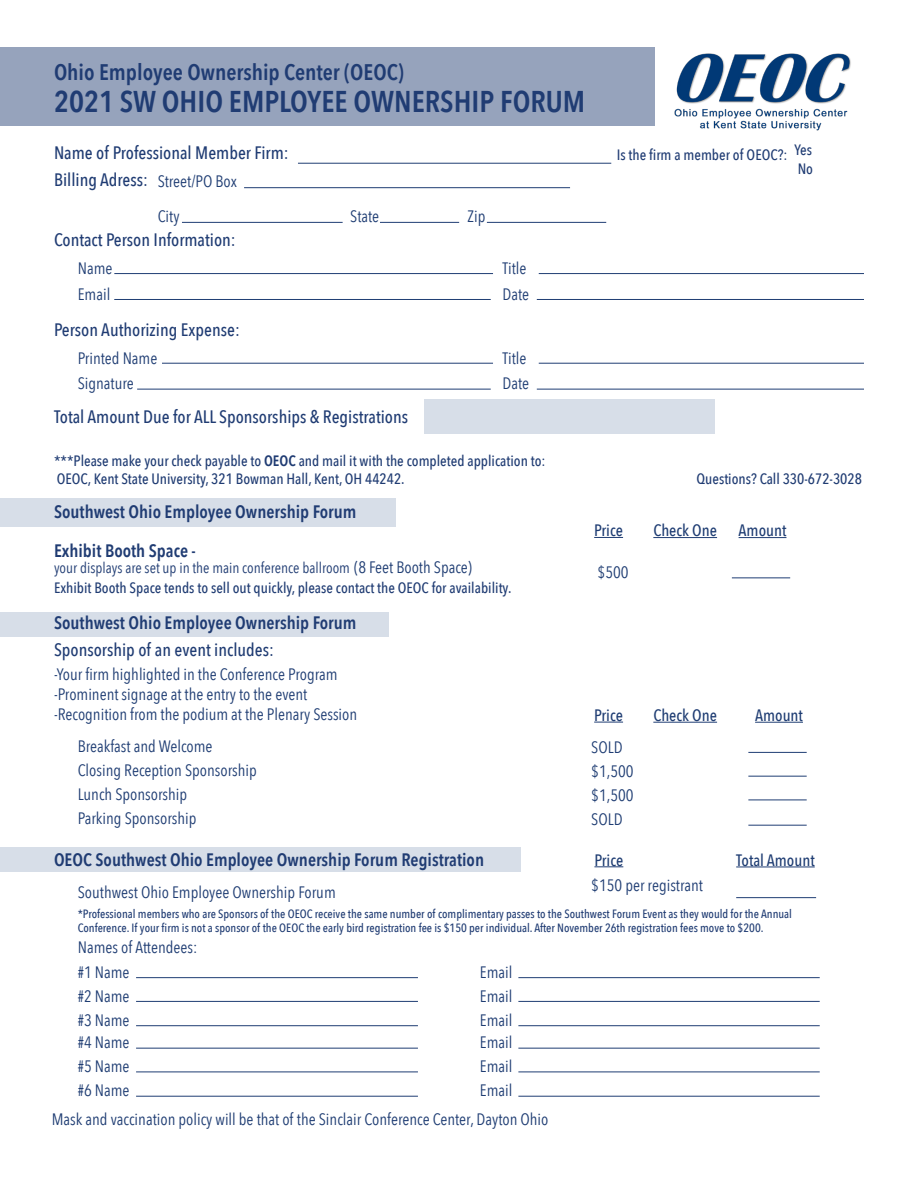
<style>
.page{position:relative;width:918px;height:1188px;background:#fff}
.page>*{position:absolute;margin:0;border:0;box-sizing:border-box;transform-origin:0 0}
.t1{font:600 30px "Avenir Next Condensed";color:#203c73}
.t2{font:600 22.5px "Avenir Next Condensed";color:#203c73}
.t3{font:500 18px "Avenir Next Condensed";color:#203c73}
.t4{font:600 18px "Avenir Next Condensed";color:#203c73}
.t5{font:16.5px/24px "Avenir Next Condensed";color:#1f3d73}
.t6{font:500 16.5px "Avenir Next Condensed";color:#1f3d73}
.t7{font:500 15px/13.8px "Avenir Next Condensed";color:#203c73}
.t8{font:500 12px/14.4px "Avenir Next Condensed";color:#203c73}
.s1{font-weight:400;font-size:16.5px;color:#1f3d73}
.s2{font-weight:600}
.s3{font-weight:400}
</style>
<div class="page">
<div style="left:0;top:847px;width:521px;height:25px;background:#d7dee8"></div>
<div style="left:0;top:499px;width:395px;height:28px;background:#d7dee8"></div>
<div style="left:0;top:47px;width:654px;height:78px;background:#96a3bc"></div>
<hr style="left:298px;top:163px;width:313px;height:1px;background:#1f3d73">
<hr style="left:244px;top:187px;width:326px;height:1px;background:#1f3d73">
<hr style="left:182px;top:222px;width:161px;height:1px;background:#1f3d73">
<hr style="left:380px;top:222px;width:79px;height:1px;background:#1f3d73">
<hr style="left:487px;top:222px;width:119px;height:1px;background:#1f3d73">
<img style="left:674px;top:53px;width:177px;height:78px">
<hr style="left:114px;top:273px;width:379px;height:1px;background:#1f3d73">
<hr style="left:114px;top:299px;width:377px;height:1px;background:#1f3d73">
<hr style="left:539px;top:273px;width:325px;height:1px;background:#1f3d73">
<hr style="left:537px;top:299px;width:327px;height:1px;background:#1f3d73">
<hr style="left:162px;top:363px;width:331px;height:1px;background:#1f3d73">
<hr style="left:137px;top:389px;width:354px;height:1px;background:#1f3d73">
<hr style="left:539px;top:363px;width:325px;height:1px;background:#1f3d73">
<hr style="left:537px;top:389px;width:327px;height:1px;background:#1f3d73">
<div style="left:424px;top:399px;width:291px;height:35px;background:#d7dee8"></div>
<svg style="left:594px;top:537px;width:29px;height:1px"></svg>
<hr style="left:653px;top:537px;width:64px;height:1px;background:#1f3d73">
<hr style="left:739px;top:537px;width:47px;height:1px;background:#1f3d73">
<hr style="left:732px;top:577px;width:58px;height:1px;background:#1f3d73">
<div style="left:0;top:612px;width:389px;height:25px;background:#d7dee8"></div>
<svg style="left:594px;top:722px;width:29px;height:1px"></svg>
<hr style="left:653px;top:722px;width:64px;height:1px;background:#1f3d73">
<hr style="left:755px;top:722px;width:48px;height:1px;background:#1f3d73">
<hr style="left:748px;top:776px;width:59px;height:1px;background:#1f3d73">
<hr style="left:748px;top:800px;width:59px;height:1px;background:#1f3d73">
<hr style="left:748px;top:825px;width:59px;height:1px;background:#1f3d73">
<hr style="left:748px;top:752px;width:59px;height:1px;background:#1f3d73">
<svg style="left:594px;top:866px;width:29px;height:1px"></svg>
<hr style="left:736px;top:867px;width:79px;height:1px;background:#1f3d73">
<hr style="left:736px;top:897px;width:80px;height:1px;background:#1f3d73">
<hr style="left:136px;top:1048px;width:282px;height:1px;background:#1f3d73">
<hr style="left:136px;top:1072px;width:282px;height:1px;background:#1f3d73">
<hr style="left:136px;top:1096px;width:282px;height:1px;background:#1f3d73">
<hr style="left:518px;top:1048px;width:302px;height:1px;background:#1f3d73">
<hr style="left:518px;top:1072px;width:302px;height:1px;background:#1f3d73">
<hr style="left:518px;top:1096px;width:302px;height:1px;background:#1f3d73">
<hr style="left:136px;top:977px;width:282px;height:1px;background:#1f3d73">
<hr style="left:136px;top:1001px;width:282px;height:1px;background:#1f3d73">
<hr style="left:136px;top:1025px;width:282px;height:1px;background:#1f3d73">
<hr style="left:518px;top:977px;width:302px;height:1px;background:#1f3d73">
<hr style="left:518px;top:1001px;width:302px;height:1px;background:#1f3d73">
<hr style="left:518px;top:1025px;width:302px;height:1px;background:#1f3d73">
<h2 class="t2" style="left:54px;top:52px;width:351px">Ohio Employee Ownership Center (OEOC)</h2>
<h1 class="t1" style="left:54px;top:76px;width:533px">2021 SW OHIO EMPLOYEE OWNERSHIP FORUM</h1>
<p class="t3" style="left:54px;top:141px;width:236px">Name of Professional Member Firm:</p>
<p class="t7" style="left:617px;top:148px;width:198px;text-align:right">Is the firm a member of OEOC?: Yes<br>No</p>
<p class="t3" style="left:54px;top:169px;width:185px">Billing Adress: <span class="s1">Street/PO Box</span></p>
<p class="t5" style="left:158px;top:204px;width:23px">City</p>
<p class="t5" style="left:350px;top:204px;width:30px">State</p>
<p class="t5" style="left:468px;top:204px;width:19px">Zip</p>
<p class="t3" style="left:54px;top:229px;width:183px">Contact Person Information:</p>
<p class="t5" style="left:78px;top:255px;width:36px;line-height:25.8px">Name<br>Email</p>
<p class="t5" style="left:503px;top:255px;width:28px;line-height:25.8px">Title<br>Date</p>
<p class="t3" style="left:54px;top:319px;width:187px">Person Authorizing Expense:</p>
<p class="t5" style="left:78px;top:344px;width:81px;line-height:25.8px">Printed Name<br>Signature</p>
<p class="t5" style="left:503px;top:344px;width:28px;line-height:25.8px">Title<br>Date</p>
<p class="t3" style="left:54px;top:405px;width:356px">Total Amount Due for ALL Sponsorships &amp; Registrations</p>
<p class="t7" style="left:54px;top:452px;width:493px;line-height:18px">***Please make your check payable to <span class="s2">OEOC</span> and mail it with the completed application to:<br>OEOC, Kent State University, 321 Bowman Hall, Kent, OH 44242.</p>
<p class="t7" style="left:696px;top:472px;width:167px">Questions? Call 330-672-3028</p>
<p class="t4" style="left:54px;top:496px;width:304px">Southwest Ohio Employee Ownership Forum</p>
<p class="t4" style="left:54px;top:535px;width:143px">Exhibit Booth Space -</p>
<p class="t7" style="left:54px;top:558px;width:459px;line-height:19.5px"><span class="s3">your displays are set up in the main conference ballroom</span> <span class="s1">(8 Feet Booth Space)<br></span>Exhibit Booth Space tends to sell out quickly, please contact the OEOC for availability.</p>
<p class="t4" style="left:54px;top:608px;width:304px">Southwest Ohio Employee Ownership Forum</p>
<p class="t3" style="left:54px;top:638px;width:221px">Sponsorship of an event includes:</p>
<p class="t5" style="left:54px;top:664px;width:305px;line-height:19.8px">-Your firm highlighted in the Conference Program -Prominent signage at the entry to the event -Recognition from the podium at the Plenary Session</p>
<p class="t5" style="left:78px;top:734px;width:181px">Breakfast and Welcome<br>Closing Reception Sponsorship<br>Lunch Sponsorship<br>Parking Sponsorship</p>
<p class="t6" style="left:594px;top:520px;width:30px">Price</p>
<p class="t6" style="left:653px;top:521px;width:65px">Check One</p>
<p class="t6" style="left:739px;top:521px;width:49px">Amount</p>
<p class="t5" style="left:598px;top:560px;width:33px">$500</p>
<p class="t6" style="left:594px;top:705px;width:30px">Price</p>
<p class="t6" style="left:653px;top:705px;width:65px">Check One</p>
<p class="t6" style="left:755px;top:705px;width:49px">Amount</p>
<p class="t5" style="left:591px;top:734px;width:44px">SOLD $1,500 $1,500<br>SOLD</p>
<p class="t4" style="left:54px;top:844px;width:432px">OEOC Southwest Ohio Employee Ownership Forum Registration</p>
<p class="t6" style="left:594px;top:850px;width:30px">Price</p>
<p class="t6" style="left:736px;top:850px;width:80px">Total Amount</p>
<p class="t5" style="left:591px;top:873px;width:113px">$150 per registrant</p>
<p class="t5" style="left:78px;top:879px;width:260px">Southwest Ohio Employee Ownership Forum</p>
<p class="t8" style="left:78px;top:906px;width:716px">*Professional members who are Sponsors of the OEOC receive the same number of complimentary passes to the Southwest Forum Event as they would for the Annual<br>Conference. If your firm is not a sponsor of the OEOC the early bird registration fee is $150 per individual. After November 26th registration fees move to $200.</p>
<p class="t5" style="left:78px;top:934px;width:121px">Names of Attendees:</p>
<p class="t5" style="left:78px;top:959px;width:53px;text-align:justify">#1 Name #2 Name #3 Name</p>
<p class="t5" style="left:480px;top:959px;width:34px;text-align:justify">Email Email Email</p>
<p class="t5" style="left:78px;top:1030px;width:53px;text-align:justify">#4 Name #5 Name #6 Name</p>
<p class="t5" style="left:480px;top:1030px;width:34px;text-align:justify">Email Email Email</p>
<p class="t5" style="left:52px;top:1107px;width:498px">Mask and vaccination policy will be that of the Sinclair Conference Center, Dayton Ohio</p>
</div>
